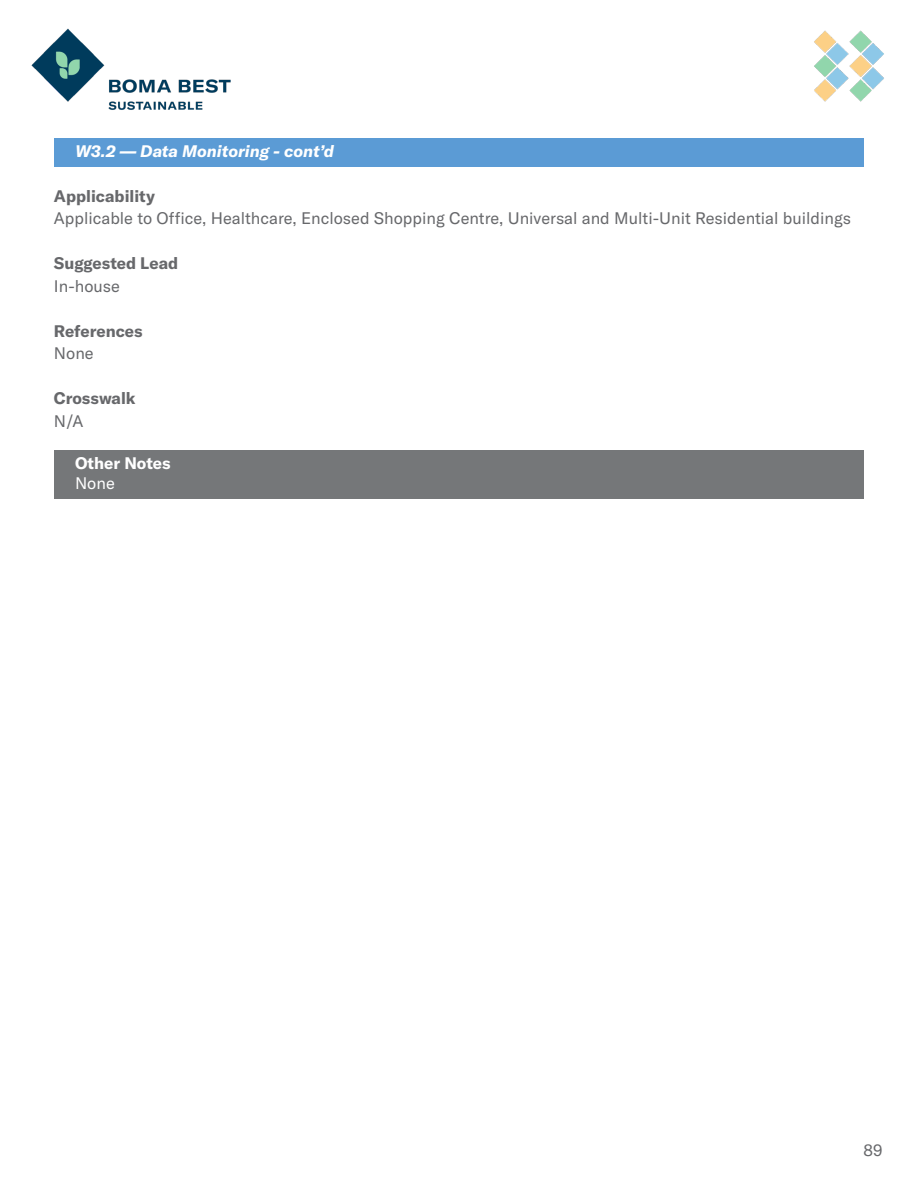
<style>
.page{position:relative;width:918px;height:1188px;background:#fff}
.page>*{position:absolute;margin:0;border:0;box-sizing:border-box;transform-origin:0 0}
.t1{font:16.5px "GT America";color:#67686b}
.t2{font:700 16.5px "GT America";color:#67686b}
.t3{font:italic 700 16.5px "GT America";color:#fff}
.t4{font:700 16.5px "GT America";color:#fff}
.t5{font:16.5px "GT America";color:#fff}
</style>
<div class="page">
<img style="left:31px;top:28px;width:200px;height:82px">
<img style="left:814px;top:30px;width:70px;height:72px">
<div style="left:54px;top:138px;width:810px;height:28px;background:#5b9bd5"></div>
<div style="left:54px;top:450px;width:810px;height:29px;background:#757779"></div>
<div style="left:54px;top:470px;width:810px;height:29px;background:#757779"></div>
<p class="t3" style="left:75px;top:141px;width:260px">W3.2 — Data Monitoring - cont’d</p>
<p class="t2" style="left:54px;top:186px;width:103px">Applicability</p>
<p class="t1" style="left:54px;top:209px;width:798px">Applicable to Office, Healthcare, Enclosed Shopping Centre, Universal and Multi-Unit Residential buildings</p>
<p class="t2" style="left:54px;top:253px;width:126px">Suggested Lead</p>
<p class="t1" style="left:54px;top:276px;width:68px">In-house</p>
<p class="t2" style="left:54px;top:321px;width:90px">References</p>
<p class="t1" style="left:54px;top:344px;width:41px">None</p>
<p class="t2" style="left:54px;top:388px;width:83px">Crosswalk</p>
<p class="t1" style="left:54px;top:411px;width:31px">N/A</p>
<p class="t4" style="left:75px;top:453px;width:97px">Other Notes</p>
<p class="t5" style="left:75px;top:474px;width:41px">None</p>
<p class="t1" style="left:864px;top:1140px;width:20px">89</p>
</div>
